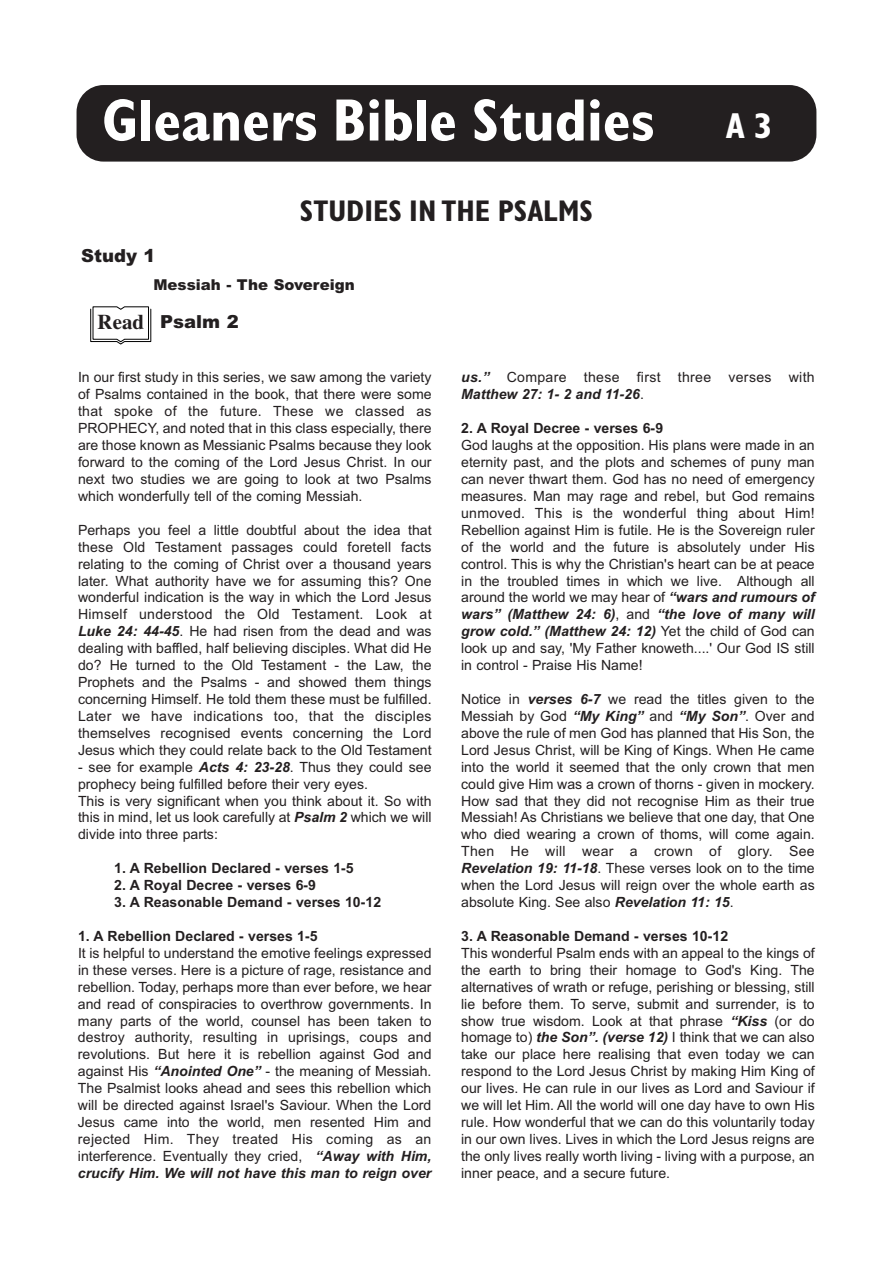
<style>
.page{position:relative;width:893px;height:1263px;background:#fff}
.page>*{position:absolute;margin:0;border:0;box-sizing:border-box;transform-origin:0 0}
.t1{font:700 condensed 60px "Gill Sans";color:#fff}
.t2{font:700 condensed 30px "Gill Sans";color:#231f20}
.t3{font:900 18px "Arial";color:#231f20}
.t4{font:900 15px "Arial";color:#231f20}
.t5{font:14.1px/17px "Arial";color:#231f20;text-align:justify}
.t6{font:700 14.1px "Arial";color:#231f20}
.t7{font:14.1px/17px "Arial";letter-spacing:.02em;color:#231f20}
.s1{font-size:36px}
.s2{font-family:"Times";font-weight:700;font-size:21px}
.s3{font-weight:700;font-style:italic}
</style>
<div class="page">
<div style="left:77px;top:85px;width:739px;height:77px;background:#231f20;border-radius:27px"></div>
<svg style="left:90px;top:306px;width:61px;height:39px"></svg>
<h1 class="t1" style="left:102px;top:85px;width:672px">Gleaners Bible Studies <span class="s1">A 3</span></h1>
<p class="t3" style="left:81px;top:245px;width:76px">Study 1</p>
<h2 class="t2" style="left:300px;top:193px;width:295px">STUDIES IN THE PSALMS</h2>
<p class="t4" style="left:153px;top:276px;width:203px">Messiah - The Sovereign</p>
<p class="t3" style="left:98px;top:312px;width:143px"><span class="s2">Read</span> Psalm 2</p>
<p class="t5" style="left:78px;top:369px;width:355px">In our first study in this series, we saw among the variety of Psalms contained in the book, that there were some that spoke of the future. These we classed as PROPHECY, and noted that in this class especially, there are those known as Messianic Psalms because they look forward to the coming of the Lord Jesus Christ. In our next two studies we are going to look at two Psalms which wonderfully tell of the coming Messiah.</p>
<p class="t5" style="left:78px;top:521px;width:355px">Perhaps you feel a little doubtful about the idea that these Old Testament passages could foretell facts relating to the coming of Christ over a thousand years later. What authority have we for assuming this? One wonderful indication is the way in which the Lord Jesus Himself understood the Old Testament. Look at <span class="s3">Luke 24: 44-45</span>. He had risen from the dead and was dealing with baffled, half believing disciples. What did He do? He turned to the Old Testament - the Law, the Prophets and the Psalms - and showed them things concerning Himself. He told them these must be fulfilled.<br>Later we have indications too, that the disciples themselves recognised events concerning the Lord Jesus which they could relate back to the Old Testament</p>
<p class="t5" style="left:78px;top:758px;width:355px;text-align:left">- see for example <span class="s3">Acts 4: 23-28</span>. Thus they could see prophecy being fulfilled before their very eyes.<br>This is very significant when you think about it. So with this in mind, let us look carefully at <span class="s3">Psalm 2</span> which we will divide into three parts:</p>
<p class="t6" style="left:114px;top:860px;width:241px">1. A Rebellion Declared - verses 1-5</p>
<p class="t6" style="left:114px;top:877px;width:203px">2. A Royal Decree - verses 6-9</p>
<p class="t6" style="left:114px;top:894px;width:268px">3. A Reasonable Demand - verses 10-12</p>
<p class="t6" style="left:78px;top:928px;width:241px">1. A Rebellion Declared - verses 1-5</p>
<p class="t5" style="left:78px;top:944px;width:355px">It is helpful to understand the emotive feelings expressed in these verses. Here is a picture of rage, resistance and rebellion. Today, perhaps more than ever before, we hear and read of conspiracies to overthrow governments. In many parts of the world, counsel has been taken to destroy authority, resulting in uprisings, coups and revolutions. But here it is rebellion against God and against His <span class="s3">“Anointed One”</span> - the meaning of Messiah.<br>The Psalmist looks ahead and sees this rebellion which will be directed against Israel's Saviour. When the Lord Jesus came into the world, men resented Him and rejected Him. They treated His coming as an interference. Eventually they cried, <span class="s3">“Away with Him, crucify Him. We wilI not have this man to reign over</span></p>
<p class="t7" style="left:461px;top:369px;width:355px"><span class="s3">us.”</span> Compare these first three verses with<br><span class="s3">Matthew 27: 1- 2 and 11-26</span>.</p>
<p class="t6" style="left:461px;top:420px;width:203px">2. A Royal Decree - verses 6-9</p>
<p class="t5" style="left:461px;top:437px;width:355px">God laughs at the opposition. His plans were made in an eternity past, and the plots and schemes of puny man can never thwart them. God has no need of emergency measures. Man may rage and rebel, but God remains unmoved. This is the wonderful thing about Him!<br>Rebellion against Him is futile. He is the Sovereign ruler of the world and the future is absolutely under His control. This is why the Christian's heart can be at peace in the troubled times in which we live. Although all around the world we may hear of <span class="s3">“wars and rumours of wars” (Matthew 24: 6)</span>, and <span class="s3">“the love of many will grow cold.” (Matthew 24: 12)</span> Yet the child of God can look up and say, 'My Father knoweth....' Our God IS still in control - Praise His Name!</p>
<p class="t5" style="left:461px;top:691px;width:355px">Notice in <span class="s3">verses 6-7</span> we read the titles given to the Messiah by God <span class="s3">“My King”</span> and <span class="s3">“My Son”</span>. Over and above the rule of men God has planned that His Son, the Lord Jesus Christ, will be King of Kings. When He came into the world it seemed that the only crown that men could give Him was a crown of thorns - given in mockery.<br>How sad that they did not recognise Him as their true Messiah! As Christians we believe that one day, that One who died wearing a crown of thoms, will come again.<br>Then He will wear a crown of glory. See <span class="s3">Revelation 19: 11-18</span>. These verses look on to the time when the Lord Jesus will reign over the whole earth as absolute King. See also <span class="s3">Revelation 11: 15</span>.</p>
<p class="t6" style="left:461px;top:928px;width:268px">3. A Reasonable Demand - verses 10-12</p>
<p class="t5" style="left:461px;top:944px;width:355px">This wonderful Psalm ends with an appeal to the kings of the earth to bring their homage to God's King. The alternatives of wrath or refuge, perishing or blessing, still lie before them. To serve, submit and surrender, is to show true wisdom. Look at that phrase <span class="s3">“Kiss</span> (or do homage to) <span class="s3">the Son”. (verse 12)</span> I think that we can also take our place here realising that even today we can respond to the Lord Jesus Christ by making Him King of our lives. He can rule in our lives as Lord and Saviour if we will let Him. All the world will one day have to own His rule. How wonderful that we can do this voluntarily today in our own lives. Lives in which the Lord Jesus reigns are the only lives really worth living - living with a purpose, an inner peace, and a secure future.</p>
</div>
